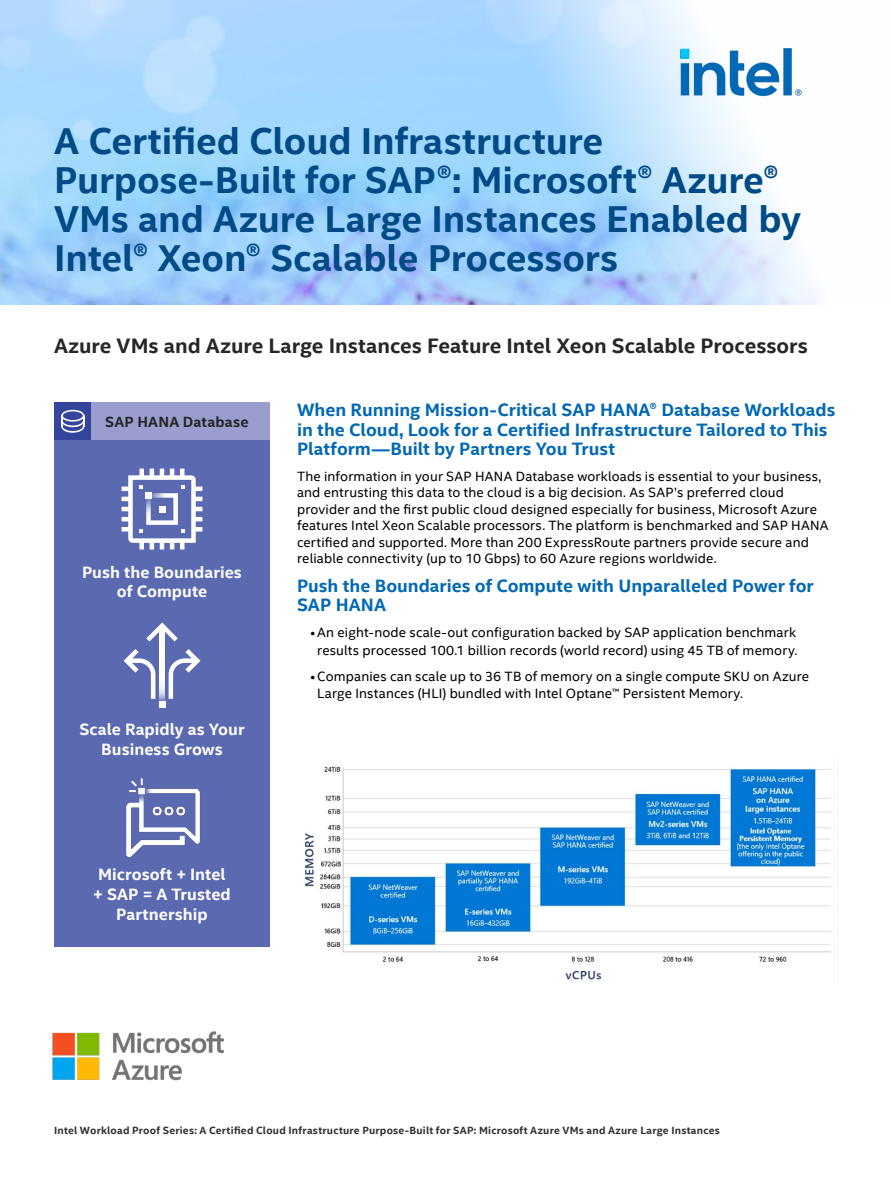
<style>
.page{position:relative;width:891px;height:1188px;background:#fff}
.page>*{position:absolute;margin:0;border:0;box-sizing:border-box;transform-origin:0 0}
.t1{font:700 37.5px/39px "Intel Clear";letter-spacing:-.005em;color:#004a86}
.t2{font:700 21px "Intel Clear";color:#262626}
.t3{font:700 18px/19.5px "Intel Clear";color:#0068b5}
.t4{font:700 16.5px/19.8px "Intel Clear";letter-spacing:.005em;color:#fff;text-align:center}
.t5{font:700 14.85px "Intel Clear";letter-spacing:.015em;color:#262626}
.t6{font:13.5px/16.5px "Intel Clear";letter-spacing:.01em;color:#000}
.t7{font:700 10.5px "Intel Clear";letter-spacing:.02em;color:#2e2f2f}
</style>
<div class="page">
<img style="left:0;top:0;width:818px;height:305px">
<div style="left:54px;top:402px;width:216px;height:545px;background:#5b69b0"></div>
<svg style="left:122px;top:469px;width:80px;height:81px"></svg>
<div style="left:145px;top:493px;width:7px;height:6px;background:#fff"></div>
<img style="left:126px;top:778px;width:74px;height:80px">
<svg style="left:160px;top:642px;width:4px;height:59px"></svg>
<svg style="left:169px;top:649px;width:31px;height:50px"></svg>
<svg style="left:124px;top:649px;width:31px;height:50px"></svg>
<svg style="left:146px;top:622px;width:32px;height:20px"></svg>
<div style="left:159px;top:701px;width:7px;height:7px;background:#fff"></div>
<img style="left:305px;top:766px;width:526px;height:214px">
<div style="left:54px;top:402px;width:38px;height:38px;background:#35449c"></div>
<div style="left:92px;top:402px;width:178px;height:38px;background:#9a9dce"></div>
<svg style="left:61px;top:410px;width:23px;height:23px"></svg>
<img style="left:52px;top:1031px;width:172px;height:50px">
<img style="left:680px;top:48px;width:122px;height:49px">
<h1 class="t1" style="left:54px;top:122px;width:748px">A Certified Cloud Infrastructure Purpose-Built for SAP®: Microsoft® Azure® VMs and Azure Large Instances Enabled by Intel® Xeon® Scalable Processors</h1>
<h2 class="t2" style="left:54px;top:333px;width:755px">Azure VMs and Azure Large Instances Feature Intel Xeon Scalable Processors</h2>
<p class="t5" style="left:105px;top:413px;width:145px">SAP HANA Database</p>
<p class="t4" style="left:82px;top:562px;width:161px">Push the Boundaries of Compute</p>
<p class="t4" style="left:79px;top:720px;width:167px">Scale Rapidly as Your<br>Business Grows</p>
<p class="t4" style="left:93px;top:865px;width:139px">Microsoft + Intel + SAP = A Trusted<br>Partnership</p>
<h3 class="t3" style="left:297px;top:400px;width:540px">When Running Mission-Critical SAP HANA® Database Workloads in the Cloud, Look for a Certified Infrastructure Tailored to This<br>Platform—Built by Partners You Trust</h3>
<p class="t6" style="left:297px;top:468px;width:533px">The information in your SAP HANA Database workloads is essential to your business, and entrusting this data to the cloud is a big decision. As SAP’s preferred cloud provider and the first public cloud designed especially for business, Microsoft Azure features Intel Xeon Scalable processors. The platform is benchmarked and SAP HANA certified and supported. More than 200 ExpressRoute partners provide secure and reliable connectivity (up to 10 Gbps) to 60 Azure regions worldwide.</p>
<h3 class="t3" style="left:297px;top:576px;width:518px">Push the Boundaries of Compute with Unparalleled Power for<br>SAP HANA</h3>
<p class="t6" style="left:311px;top:624px;width:489px;line-height:17.2px;text-align:center">•An eight-node scale-out configuration backed by SAP application benchmark results processed 100.1 billion records (world record) using 45 TB of memory.</p>
<p class="t6" style="left:317px;top:668px;width:493px;line-height:17.2px;text-indent:-7px">•Companies can scale up to 36 TB of memory on a single compute SKU on Azure<br>Large Instances (HLI) bundled with Intel Optane™ Persistent Memory.</p>
<p class="t7" style="left:54px;top:1124px;width:667px">Intel Workload Proof Series: A Certified Cloud Infrastructure Purpose-Built for SAP: Microsoft Azure VMs and Azure Large Instances</p>
</div>
